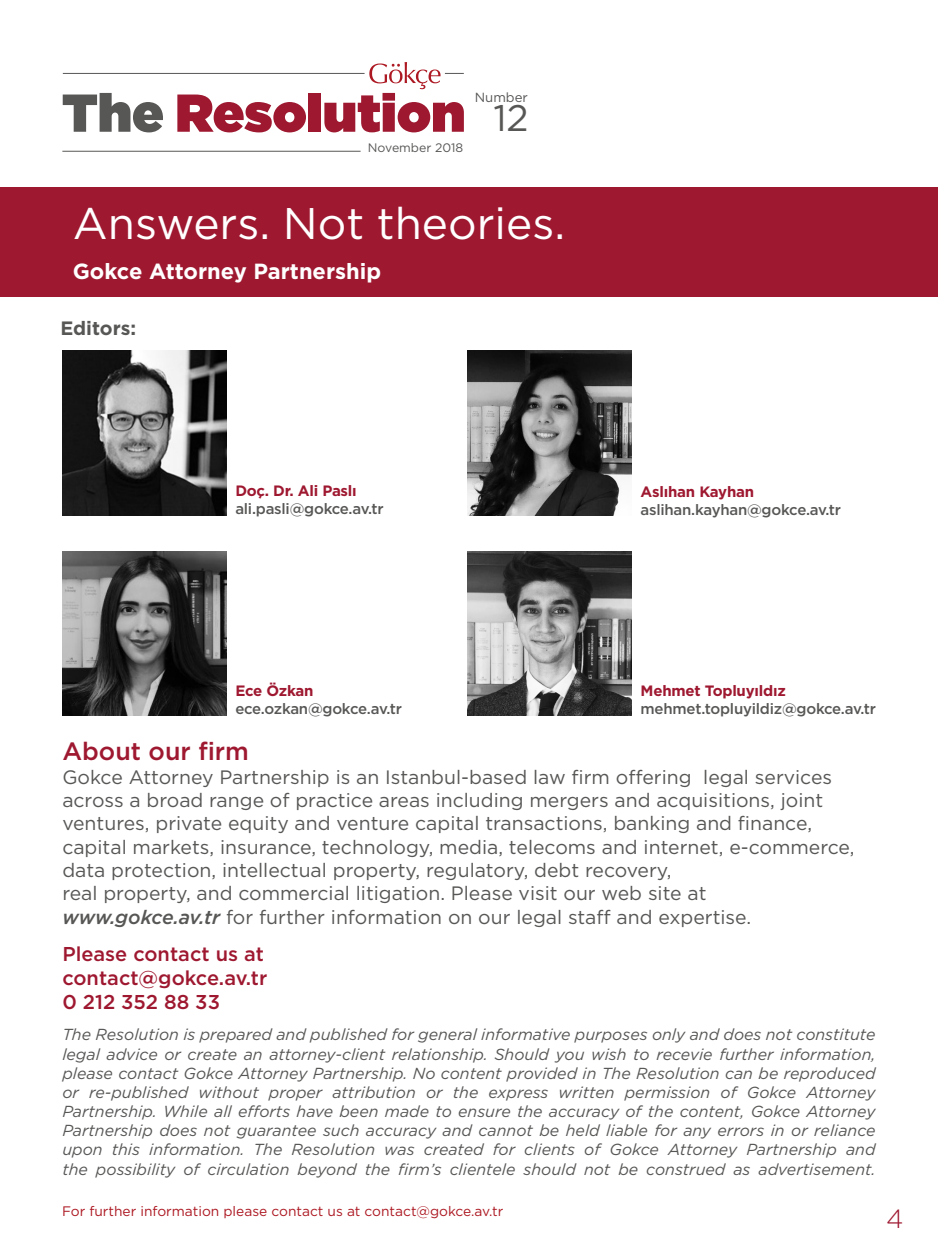
<style>
.page{position:relative;width:938px;height:1251px;background:#fff}
.page>*{position:absolute;margin:0;border:0;box-sizing:border-box;transform-origin:0 0}
.t1{font:900 53.12px "Gotham";color:#9e1830}
.t2{font:44.19px "Gotham";color:#fff}
.t3{font:36.94px "Gotham";color:#575756}
.t4{font:300 26.25px "Gotham";color:#9e1830}
.t5{font:500 25px "Gotham";color:#9e1830}
.t6{font:700 21.88px "Gotham";color:#fff}
.t7{font:500 20px/24px "Gotham";color:#9e1830}
.t8{font:19.38px/23.4px "Gotham";color:#575756}
.t9{font:700 19.31px "Gotham";color:#575756}
.t10{font:italic 15.94px/19.2px "Gotham";color:#575756;text-align:justify}
.t11{font:500 15px "Gotham";letter-spacing:-.015em;color:#575756}
.t12{font:700 15px "Gotham";letter-spacing:-.015em;color:#9e1830}
.t13{font:13.75px "Gotham";color:#ad1923}
.t14{font:13.25px "Gotham";color:#575756}
.t15{font:12.31px "Gotham";color:#575756}
.s1{color:#575756}
.s2{font-weight:500;font-style:italic}
</style>
<div class="page">
<hr style="left:63px;top:73px;width:301px;height:1px;background:#575756">
<hr style="left:62px;top:151px;width:298px;height:1px;background:#575756">
<svg style="left:369px;top:62px;width:95px;height:27px"></svg>
<div style="left:0;top:187px;width:938px;height:110px;background:#9e1830"></div>
<img style="left:62px;top:350px;width:164px;height:165px">
<img style="left:62px;top:551px;width:164px;height:164px">
<img style="left:467px;top:350px;width:164px;height:165px">
<img style="left:467px;top:551px;width:164px;height:164px">
<h1 class="t1" style="left:62px;top:75px;width:405px"><span class="s1">The</span> Resolution</h1>
<p class="t15" style="left:368px;top:140px;width:97px">November 2018</p>
<p class="t14" style="left:475px;top:88px;width:55px">Number</p>
<h3 class="t3" style="left:493px;top:94px;width:37px">12</h3>
<h2 class="t2" style="left:73px;top:195px;width:494px">Answers. Not theories.</h2>
<h3 class="t6" style="left:73px;top:257px;width:310px">Gokce Attorney Partnership</h3>
<p class="t9" style="left:60px;top:315px;width:77px">Editors:</p>
<p class="t12" style="left:235px;top:480px;width:123px">Doç. Dr. Ali Paslı</p>
<p class="t11" style="left:235px;top:498px;width:150px">ali.pasli@gokce.av.tr</p>
<p class="t12" style="left:640px;top:481px;width:115px">Aslıhan Kayhan</p>
<p class="t11" style="left:640px;top:499px;width:202px">aslihan.kayhan@gokce.av.tr</p>
<p class="t12" style="left:235px;top:681px;width:80px">Ece Özkan</p>
<p class="t11" style="left:235px;top:699px;width:168px">ece.ozkan@gokce.av.tr</p>
<p class="t12" style="left:640px;top:681px;width:147px">Mehmet Topluyıldız</p>
<p class="t11" style="left:640px;top:699px;width:237px">mehmet.topluyildiz@gokce.av.tr</p>
<h3 class="t5" style="left:62px;top:735px;width:188px">About our firm</h3>
<p class="t8" style="left:62px;top:764px;width:793px">Gokce Attorney Partnership is an Istanbul-based law firm offering legal services across a broad range of practice areas including mergers and acquisitions, joint ventures, private equity and venture capital transactions, banking and finance, capital markets, insurance, technology, media, telecoms and internet, e-commerce, data protection, intellectual property, regulatory, debt recovery,<br>real property, and commercial litigation. Please visit our web site at <span class="s2">www.gokce.av.tr</span> for further information on our legal staff and expertise.</p>
<p class="t7" style="left:62px;top:941px;width:206px">Please contact us at contact@gokce.av.tr<br>0 212 352 88 33</p>
<p class="t10" style="left:62px;top:1024px;width:814px">The Resolution is prepared and published for general informative purposes only and does not constitute legal advice or create an attorney-client relationship. Should you wish to recevie further information, please contact Gokce Attorney Partnership. No content provided in The Resolution can be reproduced or re-published without proper attribution or the express written permission of Gokce Attorney Partnership. While all efforts have been made to ensure the accuracy of the content, Gokce Attorney Partnership does not guarantee such accuracy and cannot be held liable for any errors in or reliance upon this information. The Resolution was created for clients of Gokce Attorney Partnership and the possibility of circulation beyond the firm’s clientele should not be construed as advertisement.</p>
<p class="t13" style="left:62px;top:1201px;width:443px">For further information please contact us at contact@gokce.av.tr</p>
<h3 class="t4" style="left:886px;top:1201px;width:19px">4</h3>
</div>
